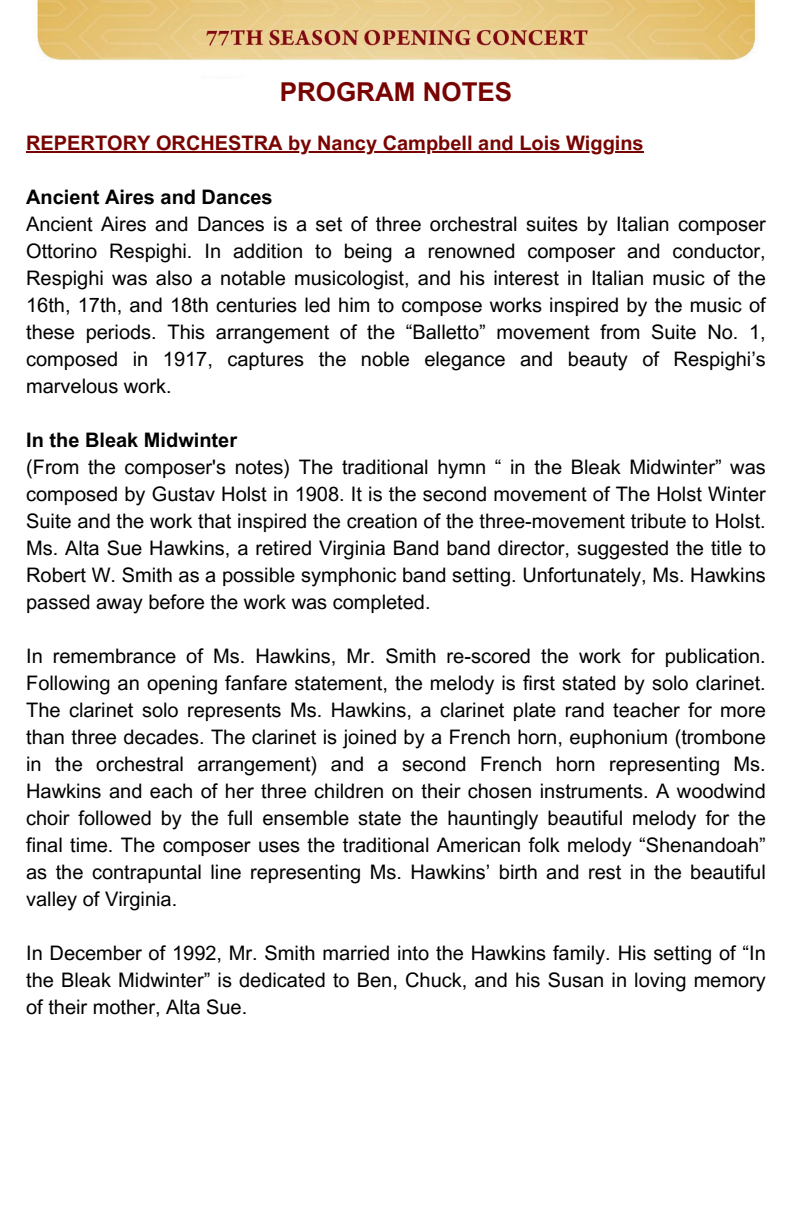
<style>
.page{position:relative;width:792px;height:1224px;background:#fff}
.page>*{position:absolute;margin:0;border:0;box-sizing:border-box;transform-origin:0 0}
.t1{font:700 26px "Arial MT Pro";color:#780402}
.t2{font:20px/27px "Arial MT Pro";color:#000;text-align:justify}
.t3{font:700 20px "Arial MT Pro";color:#780402}
.t4{font:700 20px "Arial MT Pro";color:#000}
</style>
<div class="page">
<img style="left:37px;top:0;width:720px;height:60px">
<hr style="left:26px;top:151px;width:618px;height:2px;background:#780402">
<h1 class="t1" style="left:280px;top:76px;width:234px">PROGRAM NOTES</h1>
<p class="t3" style="left:26px;top:131px;width:619px">REPERTORY ORCHESTRA by Nancy Campbell and Lois Wiggins</p>
<p class="t4" style="left:26px;top:185px;width:248px">Ancient Aires and Dances</p>
<p class="t2" style="left:26px;top:211px;width:741px">Ancient Aires and Dances is a set of three orchestral suites by Italian composer Ottorino Respighi. In addition to being a renowned composer and conductor, Respighi was also a notable musicologist, and his interest in Italian music of the 16th, 17th, and 18th centuries led him to compose works inspired by the music of these periods. This arrangement of the “Balletto” movement from Suite No. 1, composed in 1917, captures the noble elegance and beauty of Respighi’s marvelous work.</p>
<p class="t4" style="left:26px;top:428px;width:213px">In the Bleak Midwinter</p>
<p class="t2" style="left:26px;top:454px;width:741px">(From the composer's notes) The traditional hymn “ in the Bleak Midwinter” was composed by Gustav Holst in 1908. It is the second movement of The Holst Winter Suite and the work that inspired the creation of the three-movement tribute to Holst.<br>Ms. Alta Sue Hawkins, a retired Virginia Band band director, suggested the title to Robert W. Smith as a possible symphonic band setting. Unfortunately, Ms. Hawkins passed away before the work was completed.</p>
<p class="t2" style="left:26px;top:643px;width:741px">In remembrance of Ms. Hawkins, Mr. Smith re-scored the work for publication.<br>Following an opening fanfare statement, the melody is first stated by solo clarinet.<br>The clarinet solo represents Ms. Hawkins, a clarinet plate rand teacher for more than three decades. The clarinet is joined by a French horn, euphonium (trombone in the orchestral arrangement) and a second French horn representing Ms.<br>Hawkins and each of her three children on their chosen instruments. A woodwind choir followed by the full ensemble state the hauntingly beautiful melody for the final time. The composer uses the traditional American folk melody “Shenandoah” as the contrapuntal line representing Ms. Hawkins’ birth and rest in the beautiful valley of Virginia.</p>
<p class="t2" style="left:26px;top:940px;width:741px">In December of 1992, Mr. Smith married into the Hawkins family. His setting of “In the Bleak Midwinter” is dedicated to Ben, Chuck, and his Susan in loving memory of their mother, Alta Sue.</p>
</div>
